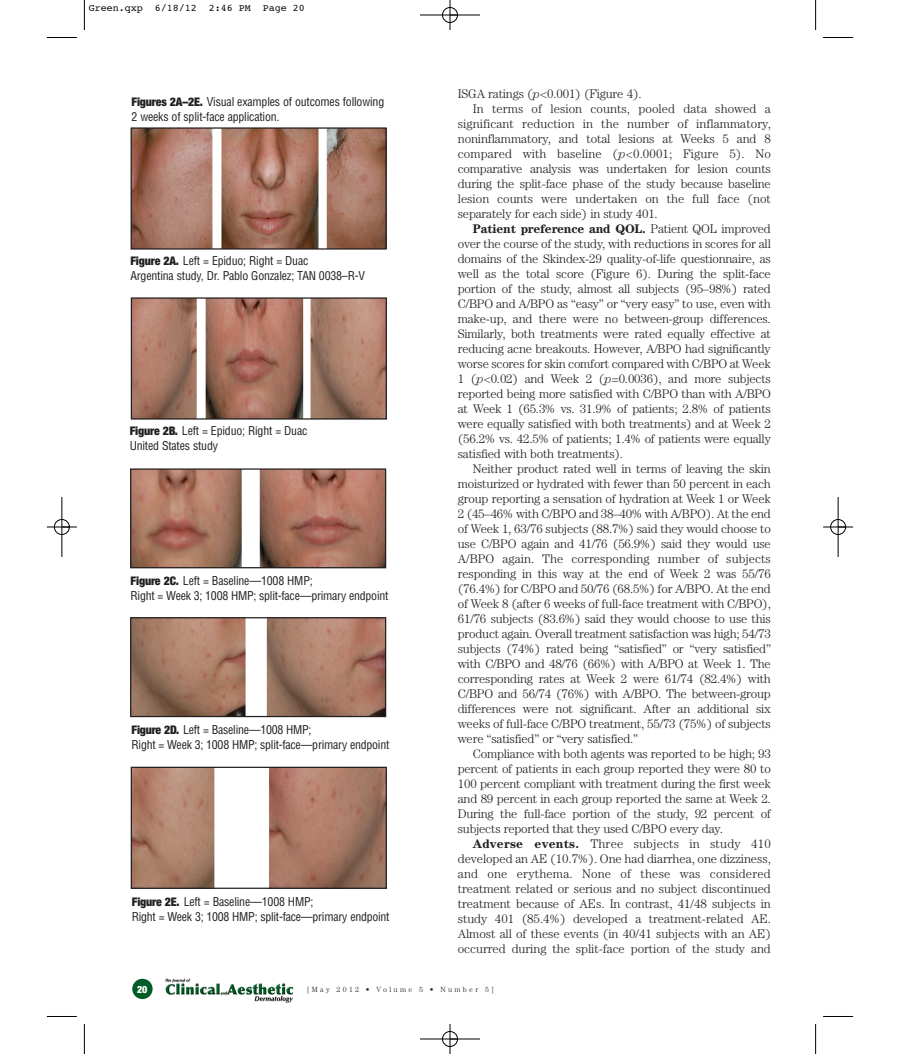
<style>
.page{position:relative;width:900px;height:1054px;background:#fff}
.page>*{position:absolute;margin:0;border:0;box-sizing:border-box;transform-origin:0 0}
.t1{font:300 12.5px "Century Std";letter-spacing:-.015em;color:#231f20}
.t2{font:300 12.5px "Century Std";letter-spacing:.005em;color:#231f20}
.t3{font:300 12.5px "Century Std";letter-spacing:.015em;color:#231f20}
.t4{font:700 12.5px "Century Std";letter-spacing:-.015em;color:#231f20}
.t5{font:condensed 11.88px/15px "Helvetica";letter-spacing:-.015em;color:#231f20}
.t6{font:10px "Courier";color:#000}
.t7{font:900 condensed 10px "Helvetica Neue LT Std";color:#fff}
.t8{font:300 7.5px "Century Std";letter-spacing:.31em;color:#231f20}
.s1{font-family:"Helvetica Neue LT Std";font-weight:900}
.s2{font-style:italic}
.s3{font-weight:300}
.s4{font-weight:700}
</style>
<div class="page">
<div style="left:132px;top:979px;width:21px;height:20px;background:#005d28;border-radius:50%"></div>
<img style="left:165px;top:978px;width:128px;height:25px">
<img style="left:133px;top:129px;width:252px;height:119px">
<div style="left:131px;top:127px;width:256px;height:123px;border:1px solid #231f20"></div>
<img style="left:133px;top:299px;width:252px;height:119px">
<div style="left:131px;top:297px;width:256px;height:123px;border:1px solid #231f20"></div>
<img style="left:132px;top:470px;width:252px;height:96px">
<div style="left:130px;top:468px;width:256px;height:100px;border:1px solid #231f20"></div>
<img style="left:132px;top:619px;width:252px;height:96px">
<div style="left:130px;top:617px;width:256px;height:100px;border:1px solid #231f20"></div>
<img style="left:133px;top:769px;width:252px;height:118px">
<div style="left:131px;top:767px;width:256px;height:122px;border:1px solid #231f20"></div>
<hr style="left:84px;top:0;width:1px;height:30px;background:#000">
<hr style="left:47px;top:37px;width:30px;height:1px;background:#000">
<hr style="left:815px;top:0;width:1px;height:30px;background:#000">
<hr style="left:823px;top:37px;width:30px;height:1px;background:#000">
<hr style="left:84px;top:1024px;width:1px;height:30px;background:#000">
<hr style="left:47px;top:1016px;width:30px;height:1px;background:#000">
<hr style="left:815px;top:1024px;width:1px;height:30px;background:#000">
<hr style="left:823px;top:1016px;width:30px;height:1px;background:#000">
<div style="left:442px;top:1031px;width:16px;height:16px;border:1px solid #fff;border-radius:50%"></div>
<hr style="left:420px;top:15px;width:60px;height:1px;background:#000">
<hr style="left:420px;top:1039px;width:60px;height:1px;background:#000">
<hr style="left:62px;top:497px;width:1px;height:60px;background:#000">
<hr style="left:838px;top:497px;width:1px;height:60px;background:#000">
<hr style="left:450px;top:0;width:1px;height:30px;background:#000">
<hr style="left:450px;top:1024px;width:1px;height:30px;background:#000">
<hr style="left:47px;top:527px;width:30px;height:1px;background:#000">
<hr style="left:823px;top:527px;width:30px;height:1px;background:#000">
<div style="left:442px;top:7px;width:16px;height:16px;border:1px solid #000;border-radius:50%"></div>
<div style="left:442px;top:1031px;width:16px;height:15px;border:1px solid #000;border-radius:50%"></div>
<div style="left:54px;top:519px;width:16px;height:16px;border:1px solid #000;border-radius:50%"></div>
<div style="left:830px;top:519px;width:16px;height:16px;border:1px solid #000;border-radius:50%"></div>
<p class="t6" style="left:89px;top:4px;width:218px">Green.qxp 6/18/12 2:46 PM Page 20</p>
<p class="t5" style="left:132px;top:95px;width:254px"><span class="s1">Figures 2A–2E.</span> Visual examples of outcomes following<br>2 weeks of split-face application.</p>
<p class="t5" style="left:130px;top:254px;width:236px"><span class="s1">Figure 2A.</span> Left = Epiduo; Right = Duac<br>Argentina study, Dr. Pablo Gonzalez; TAN 0038–R-V</p>
<p class="t5" style="left:130px;top:424px;width:179px"><span class="s1">Figure 2B.</span> Left = Epiduo; Right = Duac<br>United States study</p>
<p class="t5" style="left:131px;top:574px;width:259px"><span class="s1">Figure 2C.</span> Left = Baseline—1008 HMP;<br>Right = Week 3; 1008 HMP; split-face—primary endpoint</p>
<p class="t5" style="left:132px;top:723px;width:259px"><span class="s1">Figure 2D.</span> Left = Baseline—1008 HMP;<br>Right = Week 3; 1008 HMP; split-face—primary endpoint</p>
<p class="t5" style="left:132px;top:894px;width:259px"><span class="s1">Figure 2E.</span> Left = Baseline—1008 HMP;<br>Right = Week 3; 1008 HMP; split-face—primary endpoint</p>
<p class="t1" style="left:458px;top:89px;width:185px">ISGA ratings (<span class="s2">p</span>&lt;0.001) (Figure 4).</p>
<p class="t2" style="left:473px;top:104px;width:300px">In terms of lesion counts, pooled data showed a</p>
<p class="t2" style="left:458px;top:119px;width:315px">significant reduction in the number of inflammatory,</p>
<p class="t1" style="left:458px;top:134px;width:315px">noninflammatory, and total lesions at Weeks 5 and 8</p>
<p class="t2" style="left:458px;top:149px;width:315px">compared with baseline (<span class="s2">p</span>&lt;0.0001; Figure 5). No</p>
<p class="t1" style="left:458px;top:164px;width:315px">comparative analysis was undertaken for lesion counts</p>
<p class="t1" style="left:458px;top:179px;width:315px">during the split-face phase of the study because baseline</p>
<p class="t1" style="left:458px;top:194px;width:315px">lesion counts were undertaken on the full face (not</p>
<p class="t1" style="left:458px;top:209px;width:202px">separately for each side) in study 401.</p>
<p class="t4" style="left:473px;top:224px;width:300px">Patient preference and QOL. <span class="s3">Patient QOL improved</span></p>
<p class="t1" style="left:458px;top:239px;width:315px">over the course of the study, with reductions in scores for all</p>
<p class="t1" style="left:458px;top:254px;width:315px">domains of the Skindex-29 quality-of-life questionnaire, as</p>
<p class="t1" style="left:458px;top:269px;width:315px">well as the total score (Figure 6). During the split-face</p>
<p class="t1" style="left:458px;top:284px;width:315px">portion of the study, almost all subjects (95–98%) rated</p>
<p class="t1" style="left:458px;top:299px;width:315px">C/BPO and A/BPO as “easy” or “very easy” to use, even with</p>
<p class="t1" style="left:458px;top:314px;width:315px">make-up, and there were no between-group differences.</p>
<p class="t1" style="left:458px;top:329px;width:315px">Similarly, both treatments were rated equally effective at</p>
<p class="t1" style="left:458px;top:344px;width:315px">reducing acne breakouts. However, A/BPO had significantly</p>
<p class="t1" style="left:458px;top:359px;width:315px">worse scores for skin comfort compared with C/BPO at Week</p>
<p class="t1" style="left:458px;top:374px;width:315px">1 (<span class="s2">p</span>&lt;0.02) and Week 2 (<span class="s2">p</span>=0.0036), and more subjects</p>
<p class="t1" style="left:458px;top:389px;width:315px">reported being more satisfied with C/BPO than with A/BPO</p>
<p class="t1" style="left:458px;top:404px;width:315px">at Week 1 (65.3% vs. 31.9% of patients; 2.8% of patients</p>
<p class="t1" style="left:458px;top:419px;width:315px">were equally satisfied with both treatments) and at Week 2</p>
<p class="t1" style="left:458px;top:434px;width:315px">(56.2% vs. 42.5% of patients; 1.4% of patients were equally</p>
<p class="t1" style="left:458px;top:449px;width:167px">satisfied with both treatments).</p>
<p class="t1" style="left:473px;top:464px;width:300px">Neither product rated well in terms of leaving the skin</p>
<p class="t1" style="left:458px;top:479px;width:315px">moisturized or hydrated with fewer than 50 percent in each</p>
<p class="t1" style="left:458px;top:494px;width:315px">group reporting a sensation of hydration at Week 1 or Week</p>
<p class="t1" style="left:458px;top:509px;width:315px">2 (45–46% with C/BPO and 38–40% with A/BPO). At the end</p>
<p class="t1" style="left:458px;top:524px;width:315px">of Week 1, 63/76 subjects (88.7%) said they would choose to</p>
<p class="t1" style="left:458px;top:539px;width:315px">use C/BPO again and 41/76 (56.9%) said they would use</p>
<p class="t2" style="left:458px;top:554px;width:315px">A/BPO again. The corresponding number of subjects</p>
<p class="t1" style="left:458px;top:569px;width:315px">responding in this way at the end of Week 2 was 55/76</p>
<p class="t1" style="left:458px;top:584px;width:315px">(76.4%) for C/BPO and 50/76 (68.5%) for A/BPO. At the end</p>
<p class="t1" style="left:458px;top:599px;width:315px">of Week 8 (after 6 weeks of full-face treatment with C/BPO),</p>
<p class="t1" style="left:458px;top:614px;width:315px">61/76 subjects (83.6%) said they would choose to use this</p>
<p class="t1" style="left:458px;top:629px;width:315px">product again. Overall treatment satisfaction was high; 54/73</p>
<p class="t1" style="left:458px;top:644px;width:315px">subjects (74%) rated being “satisfied” or “very satisfied”</p>
<p class="t1" style="left:458px;top:659px;width:315px">with C/BPO and 48/76 (66%) with A/BPO at Week 1. The</p>
<p class="t1" style="left:458px;top:674px;width:315px">corresponding rates at Week 2 were 61/74 (82.4%) with</p>
<p class="t1" style="left:458px;top:689px;width:315px">C/BPO and 56/74 (76%) with A/BPO. The between-group</p>
<p class="t1" style="left:458px;top:704px;width:315px">differences were not significant. After an additional six</p>
<p class="t1" style="left:458px;top:719px;width:315px">weeks of full-face C/BPO treatment, 55/73 (75%) of subjects</p>
<p class="t1" style="left:458px;top:734px;width:182px">were “satisfied” or “very satisfied.”</p>
<p class="t1" style="left:473px;top:749px;width:300px">Compliance with both agents was reported to be high; 93</p>
<p class="t1" style="left:458px;top:764px;width:315px">percent of patients in each group reported they were 80 to</p>
<p class="t1" style="left:458px;top:779px;width:315px">100 percent compliant with treatment during the first week</p>
<p class="t1" style="left:458px;top:794px;width:315px">and 89 percent in each group reported the same at Week 2.</p>
<p class="t1" style="left:458px;top:809px;width:315px">During the full-face portion of the study, 92 percent of</p>
<p class="t1" style="left:458px;top:824px;width:267px">subjects reported that they used C/BPO every day.</p>
<p class="t3" style="left:473px;top:839px;width:300px"><span class="s4">Adverse events.</span> Three subjects in study 410</p>
<p class="t1" style="left:458px;top:854px;width:315px">developed an AE (10.7%). One had diarrhea, one dizziness,</p>
<p class="t3" style="left:458px;top:869px;width:315px">and one erythema. None of these was considered</p>
<p class="t1" style="left:458px;top:884px;width:315px">treatment related or serious and no subject discontinued</p>
<p class="t1" style="left:458px;top:899px;width:315px">treatment because of AEs. In contrast, 41/48 subjects in</p>
<p class="t1" style="left:458px;top:914px;width:315px">study 401 (85.4%) developed a treatment-related AE.</p>
<p class="t1" style="left:458px;top:929px;width:315px">Almost all of these events (in 40/41 subjects with an AE)</p>
<p class="t1" style="left:458px;top:944px;width:315px">occurred during the split-face portion of the study and</p>
<p class="t7" style="left:137px;top:985px;width:12px">20</p>
<p class="t8" style="left:307px;top:986px;width:188px">[May 2012 • Volume 5 • Number 5]</p>
</div>
